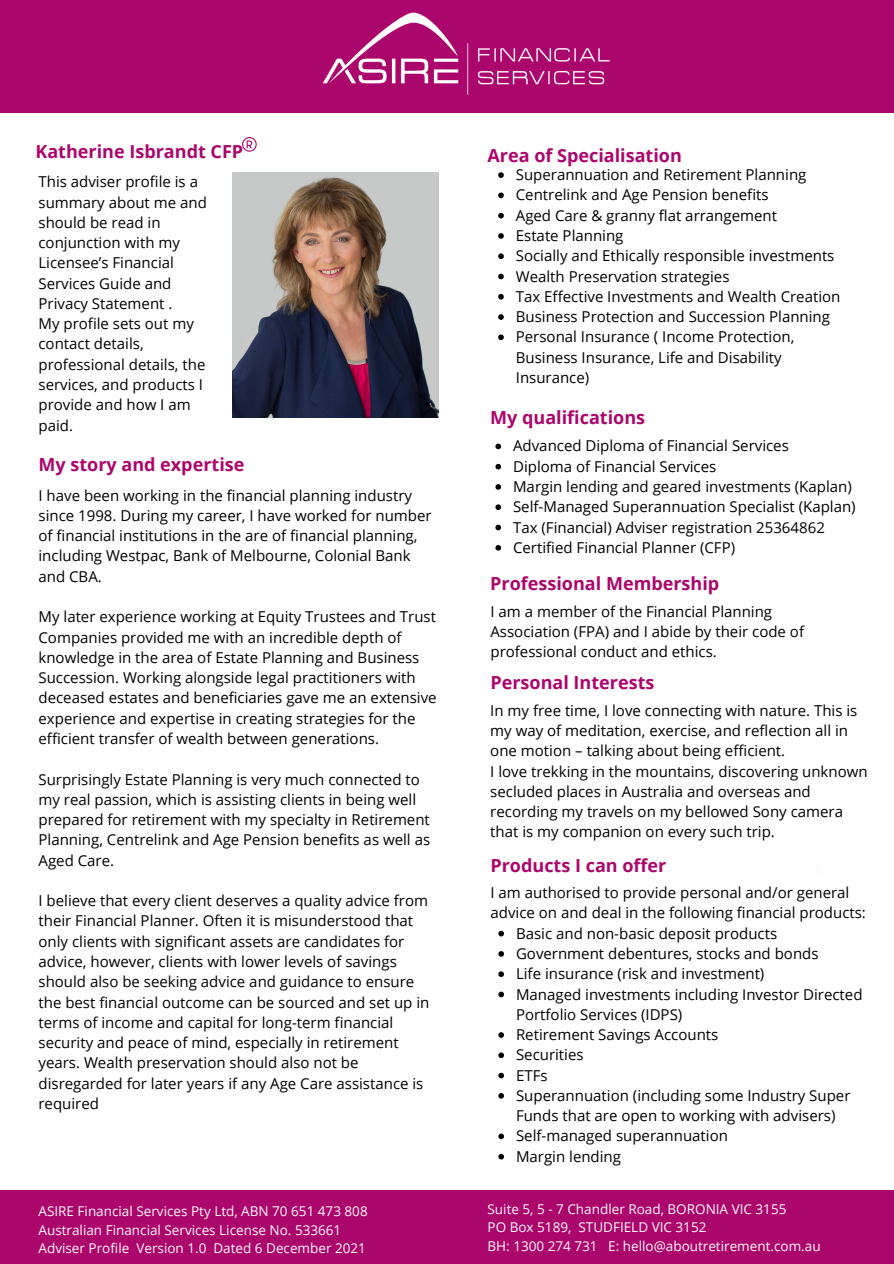
<style>
.page{position:relative;width:894px;height:1264px;background:#fff}
.page>*{position:absolute;margin:0;border:0;box-sizing:border-box;transform-origin:0 0}
.t1{font:700 18px "Open Sans";color:#ab066b}
.t2{font:15px/20.2px "Open Sans";color:#000}
.t3{font:13.5px "Open Sans";color:#fafafa}
</style>
<div class="page">
<div style="left:0;top:1189px;width:893px;height:74px;background:#ab066b"></div>
<img style="left:232px;top:173px;width:206px;height:244px">
<svg style="left:242px;top:137px;width:15px;height:15px"></svg>
<div style="left:0;top:0;width:893px;height:113px;background:#ab066b"></div>
<img style="left:323px;top:12px;width:287px;height:83px">
<svg style="left:498px;top:172px;width:5px;height:6px"></svg>
<svg style="left:498px;top:192px;width:5px;height:6px"></svg>
<svg style="left:498px;top:213px;width:5px;height:5px"></svg>
<svg style="left:498px;top:233px;width:5px;height:6px"></svg>
<svg style="left:498px;top:253px;width:5px;height:6px"></svg>
<svg style="left:498px;top:274px;width:5px;height:5px"></svg>
<svg style="left:498px;top:294px;width:5px;height:5px"></svg>
<svg style="left:498px;top:314px;width:5px;height:6px"></svg>
<svg style="left:498px;top:334px;width:5px;height:6px"></svg>
<svg style="left:495px;top:443px;width:6px;height:6px"></svg>
<svg style="left:495px;top:464px;width:6px;height:5px"></svg>
<svg style="left:495px;top:484px;width:6px;height:6px"></svg>
<svg style="left:495px;top:504px;width:6px;height:6px"></svg>
<svg style="left:495px;top:524px;width:6px;height:6px"></svg>
<svg style="left:495px;top:545px;width:6px;height:5px"></svg>
<svg style="left:498px;top:930px;width:6px;height:6px"></svg>
<svg style="left:498px;top:951px;width:6px;height:5px"></svg>
<svg style="left:498px;top:971px;width:6px;height:6px"></svg>
<svg style="left:498px;top:991px;width:6px;height:6px"></svg>
<svg style="left:498px;top:1032px;width:6px;height:5px"></svg>
<svg style="left:498px;top:1052px;width:6px;height:6px"></svg>
<svg style="left:498px;top:1072px;width:6px;height:6px"></svg>
<svg style="left:498px;top:1093px;width:6px;height:5px"></svg>
<svg style="left:498px;top:1133px;width:6px;height:6px"></svg>
<svg style="left:498px;top:1153px;width:6px;height:6px"></svg>
<p class="t1" style="left:35px;top:139px;width:209px">Katherine Isbrandt CFP</p>
<p class="t2" style="left:38px;top:171px;width:170px">This adviser profile is a summary about me and should be read in conjunction with my<br>Licensee’s Financial<br>Services Guide and<br>Privacy Statement .</p>
<p class="t2" style="left:38px;top:313px;width:168px">My profile sets out my contact details, professional details, the services, and products I provide and how I am paid.</p>
<p class="t1" style="left:38px;top:451px;width:207px">My story and expertise</p>
<p class="t2" style="left:38px;top:484px;width:394px">I have been working in the financial planning industry since 1998. During my career, I have worked for number of financial institutions in the are of financial planning, including Westpac, Bank of Melbourne, Colonial Bank and CBA.</p>
<p class="t2" style="left:38px;top:606px;width:399px">My later experience working at Equity Trustees and Trust Companies provided me with an incredible depth of knowledge in the area of Estate Planning and Business Succession. Working alongside legal practitioners with deceased estates and beneficiaries gave me an extensive experience and expertise in creating strategies for the efficient transfer of wealth between generations.</p>
<p class="t2" style="left:38px;top:768px;width:393px">Surprisingly Estate Planning is very much connected to my real passion, which is assisting clients in being well prepared for retirement with my specialty in Retirement Planning, Centrelink and Age Pension benefits as well as Aged Care.</p>
<p class="t2" style="left:38px;top:890px;width:392px">I believe that every client deserves a quality advice from their Financial Planner. Often it is misunderstood that only clients with significant assets are candidates for advice, however, clients with lower levels of savings should also be seeking advice and guidance to ensure the best financial outcome can be sourced and set up in terms of income and capital for long-term financial security and peace of mind, especially in retirement years. Wealth preservation should also not be disregarded for later years if any Age Care assistance is required</p>
<p class="t3" style="left:38px;top:1201px;width:330px">ASIRE Financial Services Pty Ltd, ABN 70 651 473 808</p>
<p class="t3" style="left:38px;top:1220px;width:304px">Australian Financial Services License No. 533661</p>
<p class="t3" style="left:38px;top:1238px;width:329px">Adviser Profile Version 1.0 Dated 6 December 2021</p>
<p class="t1" style="left:487px;top:142px;width:196px">Area of Specialisation</p>
<p class="t2" style="left:515px;top:164px;width:292px">Superannuation and Retirement Planning</p>
<p class="t2" style="left:515px;top:184px;width:254px">Centrelink and Age Pension benefits</p>
<p class="t2" style="left:515px;top:205px;width:263px">Aged Care &amp; granny flat arrangement</p>
<p class="t2" style="left:515px;top:225px;width:109px">Estate Planning</p>
<p class="t2" style="left:515px;top:245px;width:320px">Socially and Ethically responsible investments</p>
<p class="t2" style="left:515px;top:265px;width:215px">Wealth Preservation strategies</p>
<p class="t2" style="left:515px;top:286px;width:326px">Tax Effective Investments and Wealth Creation</p>
<p class="t2" style="left:515px;top:306px;width:315px">Business Protection and Succession Planning</p>
<p class="t2" style="left:515px;top:326px;width:280px">Personal Insurance ( Income Protection,<br>Business Insurance, Life and Disability<br>Insurance)</p>
<p class="t1" style="left:490px;top:405px;width:156px">My qualifications</p>
<p class="t2" style="left:513px;top:435px;width:277px">Advanced Diploma of Financial Services</p>
<p class="t2" style="left:513px;top:456px;width:205px">Diploma of Financial Services</p>
<p class="t2" style="left:513px;top:476px;width:340px">Margin lending and geared investments (Kaplan)</p>
<p class="t2" style="left:513px;top:496px;width:344px">Self-Managed Superannuation Specialist (Kaplan)</p>
<p class="t2" style="left:513px;top:516px;width:313px">Tax (Financial) Adviser registration 25364862</p>
<p class="t2" style="left:513px;top:537px;width:223px">Certified Financial Planner (CFP)</p>
<p class="t1" style="left:490px;top:570px;width:230px">Professional Membership</p>
<p class="t2" style="left:490px;top:600px;width:315px">I am a member of the Financial Planning<br>Association (FPA) and I abide by their code of professional conduct and ethics.</p>
<p class="t1" style="left:490px;top:669px;width:165px">Personal Interests</p>
<p class="t2" style="left:490px;top:699px;width:368px">In my free time, I love connecting with nature. This is my way of meditation, exercise, and reflection all in one motion – talking about being efficient.</p>
<p class="t2" style="left:490px;top:760px;width:379px">I love trekking in the mountains, discovering unknown secluded places in Australia and overseas and recording my travels on my bellowed Sony camera that is my companion on every such trip.</p>
<p class="t1" style="left:490px;top:853px;width:177px">Products I can offer</p>
<p class="t2" style="left:490px;top:882px;width:377px">I am authorised to provide personal and/or general advice on and deal in the following financial products:</p>
<p class="t2" style="left:516px;top:922px;width:262px">Basic and non-basic deposit products</p>
<p class="t2" style="left:516px;top:943px;width:304px">Government debentures, stocks and bonds</p>
<p class="t2" style="left:516px;top:963px;width:250px">Life insurance (risk and investment)</p>
<p class="t2" style="left:516px;top:983px;width:348px">Managed investments including Investor Directed<br>Portfolio Services (IDPS)</p>
<p class="t2" style="left:516px;top:1024px;width:204px">Retirement Savings Accounts</p>
<p class="t2" style="left:516px;top:1044px;width:69px">Securities</p>
<p class="t2" style="left:516px;top:1064px;width:33px">ETFs</p>
<p class="t2" style="left:516px;top:1084px;width:336px">Superannuation (including some Industry Super<br>Funds that are open to working with advisers)</p>
<p class="t2" style="left:516px;top:1125px;width:213px">Self-managed superannuation</p>
<p class="t2" style="left:516px;top:1145px;width:106px">Margin lending</p>
<p class="t3" style="left:487px;top:1199px;width:300px">Suite 5, 5 - 7 Chandler Road, BORONIA VIC 3155</p>
<p class="t3" style="left:487px;top:1217px;width:220px">PO Box 5189, STUDFIELD VIC 3152</p>
<p class="t3" style="left:487px;top:1236px;width:334px">BH: 1300 274 731 E: hello@aboutretirement.com.au</p>
</div>
